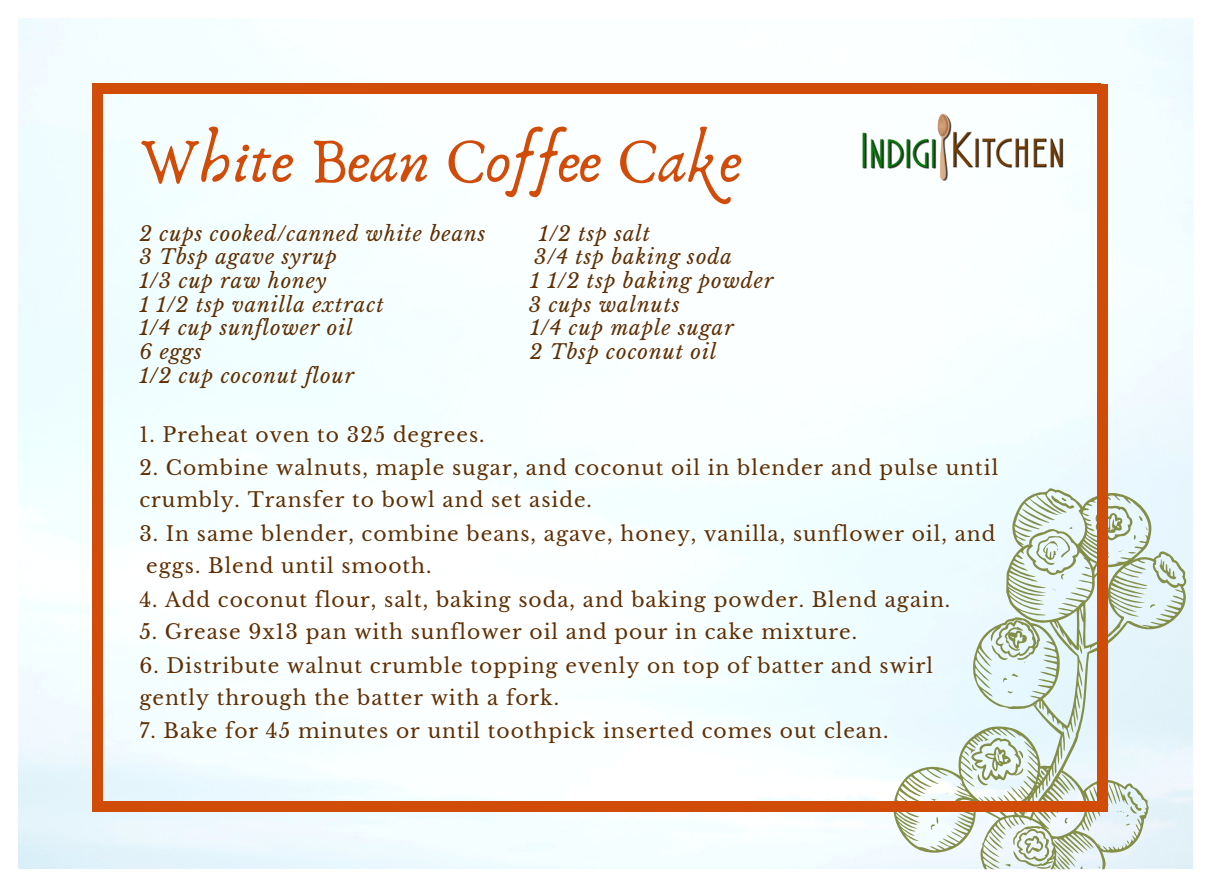
<style>
.page{position:relative;width:1210px;height:886px;background:#fff}
.page>*{position:absolute;margin:0;border:0;box-sizing:border-box;transform-origin:0 0}
.t1{font:65.02px "Anaktoria";color:#d14b09}
.t2{font:20.25px "Libre Baskerville";letter-spacing:.05em;color:#602f03}
.t3{font:italic 20.25px "Libre Baskerville";letter-spacing:.05em;color:#602f03}
</style>
<div class="page">
<img style="left:19px;top:19px;width:1174px;height:850px">
<svg style="left:893px;top:488px;width:295px;height:382px;background:#dce9e4"></svg>
<svg style="left:1118px;top:550px;width:18px;height:4px"></svg>
<div style="left:92px;top:84px;width:10px;height:724px;background:#d14b09"></div>
<div style="left:98px;top:84px;width:1003px;height:10px;background:#d14b09"></div>
<div style="left:92px;top:801px;width:1010px;height:10px;background:#d14b09"></div>
<div style="left:1098px;top:84px;width:10px;height:728px;background:#d14b09"></div>
<img style="left:843px;top:111px;width:248px;height:75px">
<p class="t1" style="left:139px;top:121px;width:604px">White Bean Coffee Cake</p>
<p class="t3" style="left:139px;top:221px;width:348px">2 cups cooked/canned white beans</p>
<p class="t3" style="left:539px;top:221px;width:113px">1/2 tsp salt</p>
<p class="t3" style="left:139px;top:245px;width:199px">3 Tbsp agave syrup</p>
<p class="t3" style="left:534px;top:245px;width:200px">3/4 tsp baking soda</p>
<p class="t3" style="left:139px;top:268px;width:189px">1/3 cup raw honey</p>
<p class="t3" style="left:530px;top:268px;width:245px">1 1/2 tsp baking powder</p>
<p class="t3" style="left:139px;top:292px;width:246px">1 1/2 tsp vanilla extract</p>
<p class="t3" style="left:529px;top:292px;width:153px">3 cups walnuts</p>
<p class="t3" style="left:139px;top:316px;width:215px">1/4 cup sunflower oil</p>
<p class="t3" style="left:530px;top:316px;width:205px">1/4 cup maple sugar</p>
<p class="t3" style="left:139px;top:339px;width:64px">6 eggs</p>
<p class="t3" style="left:530px;top:339px;width:188px">2 Tbsp coconut oil</p>
<p class="t3" style="left:139px;top:363px;width:216px">1/2 cup coconut flour</p>
<p class="t2" style="left:139px;top:422px;width:347px">1. Preheat oven to 325 degrees.</p>
<p class="t2" style="left:139px;top:456px;width:860px">2. Combine walnuts, maple sugar, and coconut oil in blender and pulse until</p>
<p class="t2" style="left:139px;top:488px;width:454px">crumbly. Transfer to bowl and set aside.</p>
<p class="t2" style="left:139px;top:521px;width:857px">3. In same blender, combine beans, agave, honey, vanilla, sunflower oil, and</p>
<p class="t2" style="left:146px;top:553px;width:287px">eggs. Blend until smooth.</p>
<p class="t2" style="left:139px;top:587px;width:812px">4. Add coconut flour, salt, baking soda, and baking powder. Blend again.</p>
<p class="t2" style="left:139px;top:619px;width:719px">5. Grease 9x13 pan with sunflower oil and pour in cake mixture.</p>
<p class="t2" style="left:139px;top:653px;width:795px">6. Distribute walnut crumble topping evenly on top of batter and swirl</p>
<p class="t2" style="left:139px;top:685px;width:421px">gently through the batter with a fork.</p>
<p class="t2" style="left:139px;top:719px;width:750px">7. Bake for 45 minutes or until toothpick inserted comes out clean.</p>
</div>
